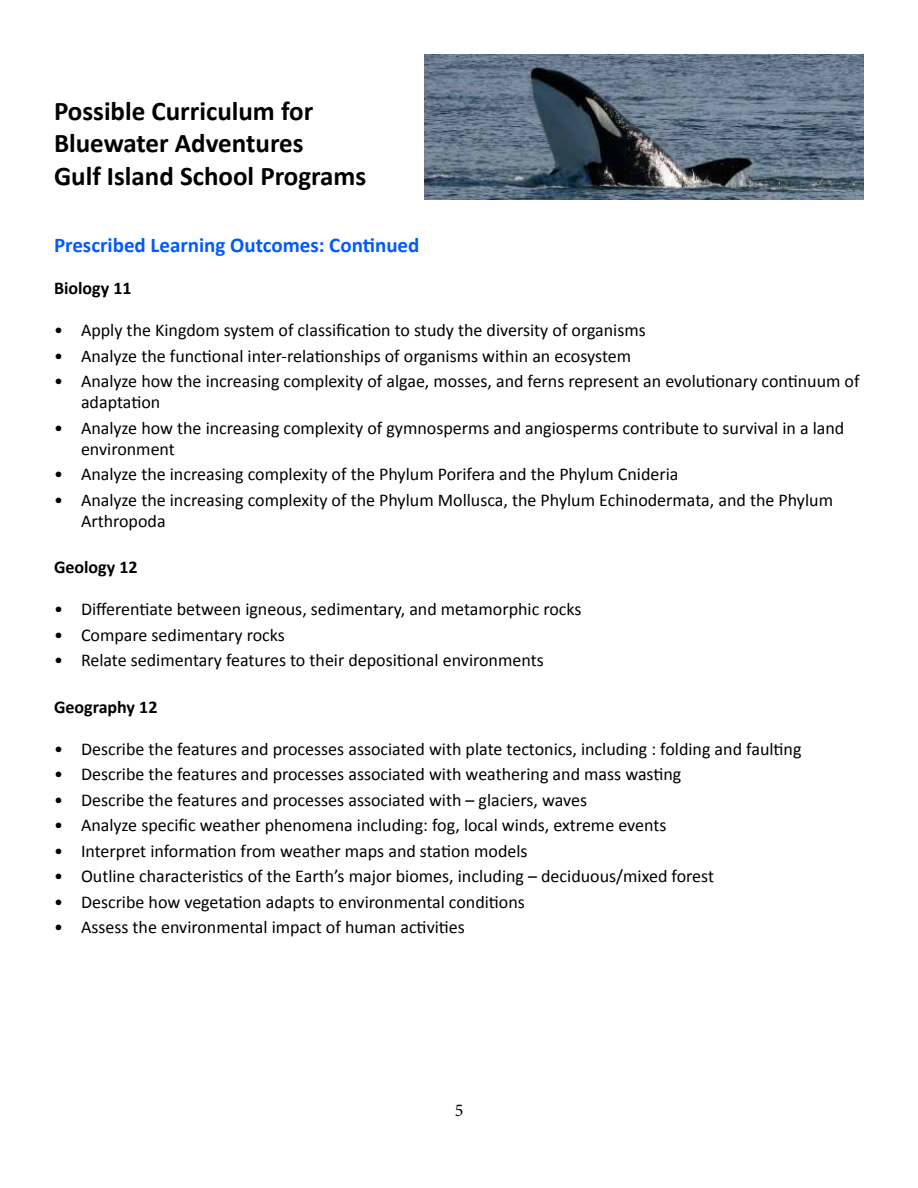
<style>
.page{position:relative;width:918px;height:1188px;background:#fff}
.page>*{position:absolute;margin:0;border:0;box-sizing:border-box;transform-origin:0 0}
.t1{font:700 27px/32.4px "Calibri";color:#000}
.t2{font:700 21px "Calibri";color:#005aff}
.t3{font:18px/21px "Calibri";color:#000}
.t4{font:700 18px "Calibri";color:#000}
.t5{font:18px "Minion Pro";color:#000}
</style>
<div class="page">
<img style="left:424px;top:54px;width:440px;height:146px">
<h1 class="t1" style="left:54px;top:95px;width:314px">Possible Curriculum for<br>Bluewater Adventures<br>Gulf Island School Programs</h1>
<p class="t2" style="left:54px;top:232px;width:367px">Prescribed Learning Outcomes: Continued</p>
<p class="t4" style="left:54px;top:277px;width:79px">Biology 11</p>
<p class="t3" style="left:54px;top:320px;width:593px">• Apply the Kingdom system of classification to study the diversity of organisms</p>
<p class="t3" style="left:54px;top:345px;width:579px">• Analyze the functional inter-relationships of organisms within an ecosystem</p>
<p class="t3" style="left:81px;top:371px;width:780px;text-indent:-27px">• Analyze how the increasing complexity of algae, mosses, and ferns represent an evolutionary continuum of adaptation</p>
<p class="t3" style="left:81px;top:417px;width:765px;text-indent:-27px">• Analyze how the increasing complexity of gymnosperms and angiosperms contribute to survival in a land environment</p>
<p class="t3" style="left:54px;top:464px;width:626px">• Analyze the increasing complexity of the Phylum Porifera and the Phylum Cnideria</p>
<p class="t3" style="left:81px;top:489px;width:754px;text-indent:-27px">• Analyze the increasing complexity of the Phylum Mollusca, the Phylum Echinodermata, and the Phylum<br>Arthropoda</p>
<p class="t4" style="left:54px;top:556px;width:85px">Geology 12</p>
<p class="t3" style="left:54px;top:599px;width:529px">• Differentiate between igneous, sedimentary, and metamorphic rocks</p>
<p class="t3" style="left:54px;top:624px;width:232px">• Compare sedimentary rocks</p>
<p class="t3" style="left:54px;top:650px;width:491px">• Relate sedimentary features to their depositional environments</p>
<p class="t4" style="left:54px;top:695px;width:105px">Geography 12</p>
<p class="t3" style="left:54px;top:738px;width:749px">• Describe the features and processes associated with plate tectonics, including : folding and faulting</p>
<p class="t3" style="left:54px;top:764px;width:629px">• Describe the features and processes associated with weathering and mass wasting</p>
<p class="t3" style="left:54px;top:789px;width:535px">• Describe the features and processes associated with – glaciers, waves</p>
<p class="t3" style="left:54px;top:815px;width:614px">• Analyze specific weather phenomena including: fog, local winds, extreme events</p>
<p class="t3" style="left:54px;top:840px;width:475px">• Interpret information from weather maps and station models</p>
<p class="t3" style="left:54px;top:866px;width:662px">• Outline characteristics of the Earth’s major biomes, including – deciduous/mixed forest</p>
<p class="t3" style="left:54px;top:891px;width:472px">• Describe how vegetation adapts to environmental conditions</p>
<p class="t3" style="left:54px;top:917px;width:412px">• Assess the environmental impact of human activities</p>
<p class="t5" style="left:455px;top:1098px;width:10px">5</p>
</div>
